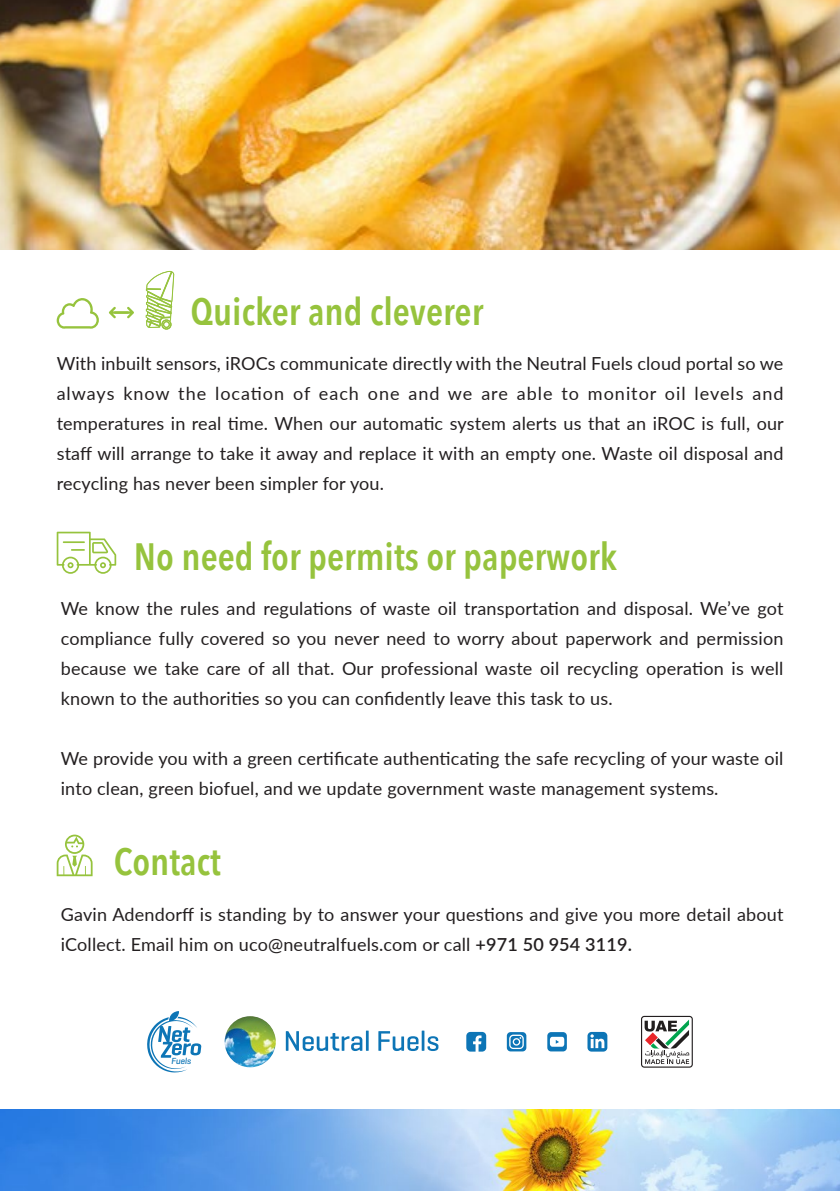
<style>
.page{position:relative;width:840px;height:1191px;background:#fff}
.page>*{position:absolute;margin:0;border:0;box-sizing:border-box;transform-origin:0 0}
.t1{font:600 38px "Avenir Next Condensed";color:#96c33d}
.t2{font:18px/30px "Lato";letter-spacing:.01em;color:#231f20;text-align:justify}
.t3{font:italic 500 9px "Geogrotesque";letter-spacing:-.01em;color:#0d75b6}
.s1{font-weight:600}
</style>
<div class="page">
<img style="left:0;top:0;width:839px;height:249px">
<svg style="left:466px;top:1032px;width:20px;height:19px"></svg>
<svg style="left:547px;top:1032px;width:19px;height:19px"></svg>
<svg style="left:506px;top:1032px;width:20px;height:19px"></svg>
<svg style="left:587px;top:1032px;width:20px;height:19px"></svg>
<img style="left:224px;top:1016px;width:51px;height:51px;border-radius:26px">
<svg style="left:286px;top:1031px;width:76px;height:20px"></svg>
<hr style="left:366px;top:1030px;width:2px;height:20px;background:#0d75b6">
<svg style="left:378px;top:1031px;width:40px;height:20px"></svg>
<hr style="left:421px;top:1030px;width:3px;height:20px;background:#0d75b6">
<svg style="left:427px;top:1036px;width:11px;height:15px"></svg>
<svg style="left:147px;top:1011px;width:54px;height:61px"></svg>
<svg style="left:641px;top:1015px;width:51px;height:52px"></svg>
<img style="left:0;top:1109px;width:839px;height:82px">
<svg style="left:57px;top:834px;width:35px;height:42px"></svg>
<svg style="left:57px;top:531px;width:59px;height:43px"></svg>
<svg style="left:57px;top:298px;width:42px;height:31px"></svg>
<svg style="left:109px;top:307px;width:25px;height:11px"></svg>
<svg style="left:146px;top:271px;width:28px;height:59px"></svg>
<h1 class="t1" style="left:190px;top:279px;width:294px">Quicker and cleverer</h1>
<p class="t2" style="left:57px;top:348px;width:728px">With inbuilt sensors, iROCs communicate directly with the Neutral Fuels cloud portal so we always know the location of each one and we are able to monitor oil levels and temperatures in real time. When our automatic system alerts us that an iROC is full, our staff will arrange to take it away and replace it with an empty one. Waste oil disposal and recycling has never been simpler for you.</p>
<h1 class="t1" style="left:134px;top:524px;width:484px">No need for permits or paperwork</h1>
<p class="t2" style="left:61px;top:592px;width:723px">We know the rules and regulations of waste oil transportation and disposal. We’ve got compliance fully covered so you never need to worry about paperwork and permission because we take care of all that. Our professional waste oil recycling operation is well known to the authorities so you can confidently leave this task to us.</p>
<p class="t2" style="left:61px;top:742px;width:723px">We provide you with a green certificate authenticating the safe recycling of your waste oil into clean, green biofuel, and we update government waste management systems.</p>
<h1 class="t1" style="left:114px;top:829px;width:108px">Contact</h1>
<p class="t2" style="left:61px;top:899px;width:723px">Gavin Adendorff is standing by to answer your questions and give you more detail about iCollect. Email him on uco@neutralfuels.com or call <span class="s1">+971 50 954 3119.</span></p>
<p class="t3" style="left:171px;top:1055px;width:21px">Fuels</p>
</div>
